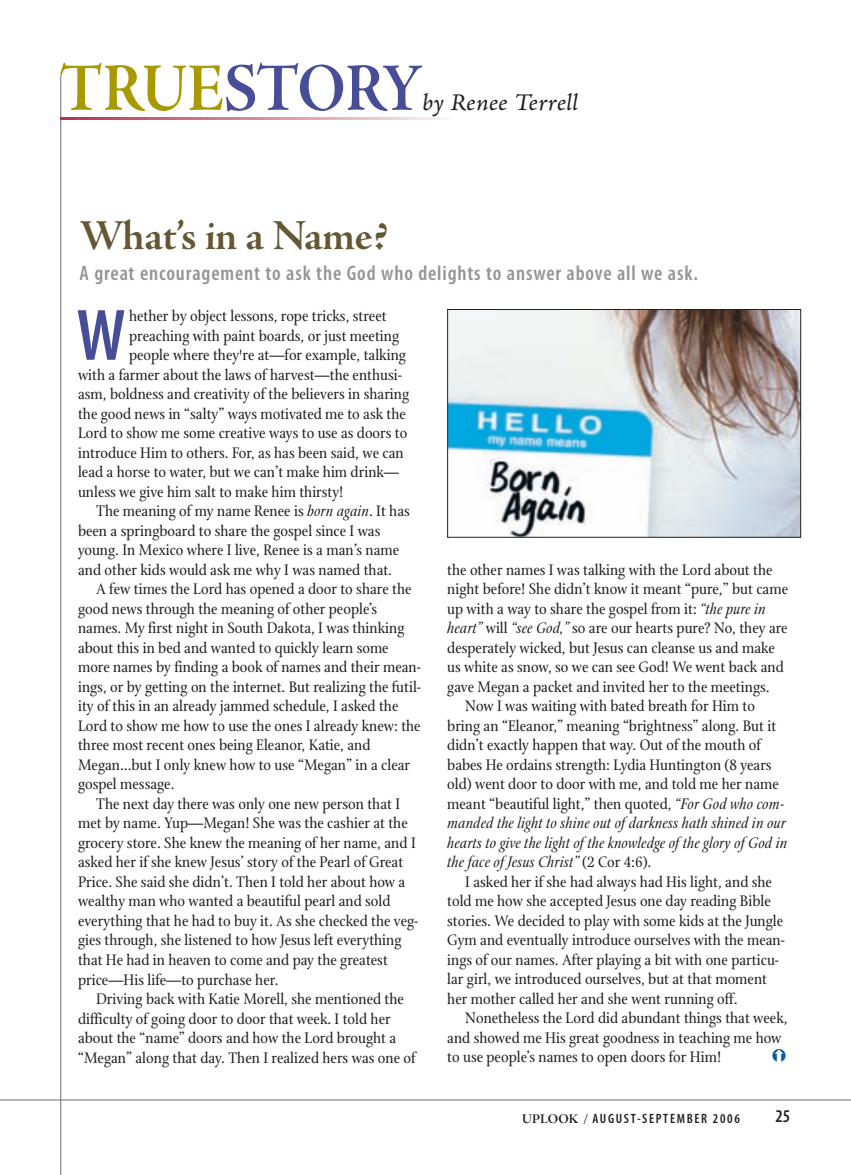
<style>
.page{position:relative;width:851px;height:1175px;background:#fff}
.page>*{position:absolute;margin:0;border:0;box-sizing:border-box;transform-origin:0 0}
.t1{font:600 condensed 73.5px "Myriad Pro";color:#474e97}
.t2{font:69px "Adobe Jenson Pro Bold Subh";letter-spacing:-.01em;color:#474e97;scale:.9 1}
.t3{font:43.5px "Adobe Jenson Pro Bold Subh";letter-spacing:-.005em;color:#635735}
.t4{font:24px "Adobe Jenson Pro It Capt";color:#231f20}
.t5{font:600 condensed 21px "Myriad Pro";letter-spacing:.04em;color:#939598}
.t6{font:600 condensed 18px "Myriad Pro";color:#231f20}
.t7{font:16.5px "Stone Print";color:#231f20}
.t8{font:italic 16.5px "Stone Print";color:#231f20}
.t9{font:600 condensed 13.5px "Myriad Pro";letter-spacing:.12em;color:#231f20}
.s1{color:#a99901}
.s2{font-style:italic}
.s3{font-style:normal}
.s4{font-family:"Adobe Jenson Pro Bold Subh";font-weight:400;font-stretch:normal}
</style>
<div class="page">
<hr style="left:60px;top:75px;width:1px;height:1099px;background:#6c6d70">
<hr style="left:0;top:1099px;width:850px;height:1px;background:#6c6d70">
<img style="left:449px;top:311px;width:350px;height:224px">
<div style="left:447px;top:309px;width:354px;height:228px;border:1px solid #231f20"></div>
<svg style="left:61px;top:117px;width:383px;height:2px"></svg>
<h2 class="t2" style="left:59px;top:63px;width:405px"><span class="s1">TRUE</span>STORY</h2>
<h3 class="t4" style="left:422px;top:93px;width:157px">by Renee Terrell</h3>
<h3 class="t3" style="left:80px;top:220px;width:309px">What’s in a Name?</h3>
<p class="t5" style="left:80px;top:266px;width:620px">A great encouragement to ask the God who delights to answer above all we ask.</p>
<p class="t7" style="left:129px;top:306px;width:259px">hether by object lessons, rope tricks, street</p>
<p class="t7" style="left:129px;top:325px;width:271px">preaching with paint boards, or just meeting</p>
<p class="t7" style="left:129px;top:345px;width:278px">people where they're at—for example, talking</p>
<p class="t7" style="left:78px;top:364px;width:325px">with a farmer about the laws of harvest—the enthusi-</p>
<p class="t7" style="left:78px;top:384px;width:332px">asm, boldness and creativity of the believers in sharing</p>
<p class="t7" style="left:78px;top:403px;width:329px">the good news in “salty” ways motivated me to ask the</p>
<p class="t7" style="left:78px;top:423px;width:331px">Lord to show me some creative ways to use as doors to</p>
<p class="t7" style="left:78px;top:442px;width:327px">introduce Him to others. For, as has been said, we can</p>
<p class="t7" style="left:78px;top:462px;width:322px">lead a horse to water, but we can’t make him drink—</p>
<p class="t7" style="left:78px;top:481px;width:267px">unless we give him salt to make him thirsty!</p>
<p class="t7" style="left:96px;top:501px;width:315px">The meaning of my name Renee is <span class="s2">born again</span>. It has</p>
<p class="t7" style="left:78px;top:520px;width:304px">been a springboard to share the gospel since I was</p>
<p class="t7" style="left:78px;top:540px;width:323px">young. In Mexico where I live, Renee is a man’s name</p>
<p class="t7" style="left:78px;top:559px;width:315px">and other kids would ask me why I was named that.</p>
<p class="t7" style="left:96px;top:579px;width:317px">A few times the Lord has opened a door to share the</p>
<p class="t7" style="left:78px;top:598px;width:301px">good news through the meaning of other people’s</p>
<p class="t7" style="left:78px;top:618px;width:328px">names. My first night in South Dakota, I was thinking</p>
<p class="t7" style="left:78px;top:637px;width:312px">about this in bed and wanted to quickly learn some</p>
<p class="t7" style="left:78px;top:657px;width:344px">more names by finding a book of names and their mean-</p>
<p class="t7" style="left:78px;top:676px;width:344px">ings, or by getting on the internet. But realizing the futil-</p>
<p class="t7" style="left:78px;top:696px;width:322px">ity of this in an already jammed schedule, I asked the</p>
<p class="t7" style="left:78px;top:715px;width:344px">Lord to show me how to use the ones I already knew: the</p>
<p class="t7" style="left:78px;top:735px;width:294px">three most recent ones being Eleanor, Katie, and</p>
<p class="t7" style="left:78px;top:754px;width:334px">Megan...but I only knew how to use “Megan” in a clear</p>
<p class="t7" style="left:78px;top:774px;width:98px">gospel message.</p>
<p class="t7" style="left:96px;top:793px;width:305px">The next day there was only one new person that I</p>
<p class="t7" style="left:78px;top:813px;width:331px">met by name. Yup—Megan! She was the cashier at the</p>
<p class="t7" style="left:78px;top:832px;width:339px">grocery store. She knew the meaning of her name, and I</p>
<p class="t7" style="left:78px;top:852px;width:326px">asked her if she knew Jesus’ story of the Pearl of Great</p>
<p class="t7" style="left:78px;top:871px;width:329px">Price. She said she didn’t. Then I told her about how a</p>
<p class="t7" style="left:78px;top:891px;width:314px">wealthy man who wanted a beautiful pearl and sold</p>
<p class="t7" style="left:78px;top:910px;width:342px">everything that he had to buy it. As she checked the veg-</p>
<p class="t7" style="left:78px;top:930px;width:325px">gies through, she listened to how Jesus left everything</p>
<p class="t7" style="left:78px;top:949px;width:311px">that He had in heaven to come and pay the greatest</p>
<p class="t7" style="left:78px;top:969px;width:202px">price—His life—to purchase her.</p>
<p class="t7" style="left:96px;top:988px;width:309px">Driving back with Katie Morell, she mentioned the</p>
<p class="t7" style="left:78px;top:1008px;width:314px">difficulty of going door to door that week. I told her</p>
<p class="t7" style="left:78px;top:1027px;width:320px">about the “name” doors and how the Lord brought a</p>
<p class="t7" style="left:78px;top:1047px;width:339px">“Megan” along that day. Then I realized hers was one of</p>
<h1 class="t1" style="left:76px;top:309px;width:51px">W</h1>
<p class="t7" style="left:447px;top:559px;width:327px">the other names I was talking with the Lord about the</p>
<p class="t7" style="left:447px;top:579px;width:342px">night before! She didn’t know it meant “pure,” but came</p>
<p class="t7" style="left:447px;top:598px;width:320px">up with a way to share the gospel from it: <span class="s2">“the pure in</span></p>
<p class="t7" style="left:447px;top:618px;width:342px"><span class="s2">heart”</span> will <span class="s2">“see God,”</span> so are our hearts pure? No, they are</p>
<p class="t7" style="left:447px;top:637px;width:329px">desperately wicked, but Jesus can cleanse us and make</p>
<p class="t7" style="left:447px;top:657px;width:338px">us white as snow, so we can see God! We went back and</p>
<p class="t7" style="left:447px;top:676px;width:324px">gave Megan a packet and invited her to the meetings.</p>
<p class="t7" style="left:465px;top:696px;width:291px">Now I was waiting with bated breath for Him to</p>
<p class="t7" style="left:447px;top:715px;width:330px">bring an “Eleanor,” meaning “brightness” along. But it</p>
<p class="t7" style="left:447px;top:735px;width:315px">didn’t exactly happen that way. Out of the mouth of</p>
<p class="t7" style="left:447px;top:754px;width:326px">babes He ordains strength: Lydia Huntington (8 years</p>
<p class="t7" style="left:447px;top:774px;width:333px">old) went door to door with me, and told me her name</p>
<p class="t7" style="left:447px;top:793px;width:339px">meant “beautiful light,” then quoted, <span class="s2">“For God who com-</span></p>
<p class="t8" style="left:447px;top:813px;width:340px">manded the light to shine out of darkness hath shined in our</p>
<p class="t8" style="left:447px;top:832px;width:341px">hearts to give the light of the knowledge of the glory of God in</p>
<p class="t8" style="left:447px;top:852px;width:206px">the face of Jesus Christ” <span class="s3">(2 Cor 4:6).</span></p>
<p class="t7" style="left:465px;top:871px;width:308px">I asked her if she had always had His light, and she</p>
<p class="t7" style="left:447px;top:891px;width:325px">told me how she accepted Jesus one day reading Bible</p>
<p class="t7" style="left:447px;top:910px;width:337px">stories. We decided to play with some kids at the Jungle</p>
<p class="t7" style="left:447px;top:930px;width:339px">Gym and eventually introduce ourselves with the mean-</p>
<p class="t7" style="left:447px;top:949px;width:333px">ings of our names. After playing a bit with one particu-</p>
<p class="t7" style="left:447px;top:969px;width:321px">lar girl, we introduced ourselves, but at that moment</p>
<p class="t7" style="left:447px;top:988px;width:292px">her mother called her and she went running off.</p>
<p class="t7" style="left:465px;top:1008px;width:324px">Nonetheless the Lord did abundant things that week,</p>
<p class="t7" style="left:447px;top:1027px;width:336px">and showed me His great goodness in teaching me how</p>
<p class="t7" style="left:447px;top:1047px;width:275px">to use people’s names to open doors for Him!</p>
<p class="t9" style="left:522px;top:1113px;width:219px"><span class="s4">UPLOOK /</span> AUGUST-SEPTEMBER 2006</p>
<p class="t6" style="left:775px;top:1110px;width:16px">25</p>
</div>
